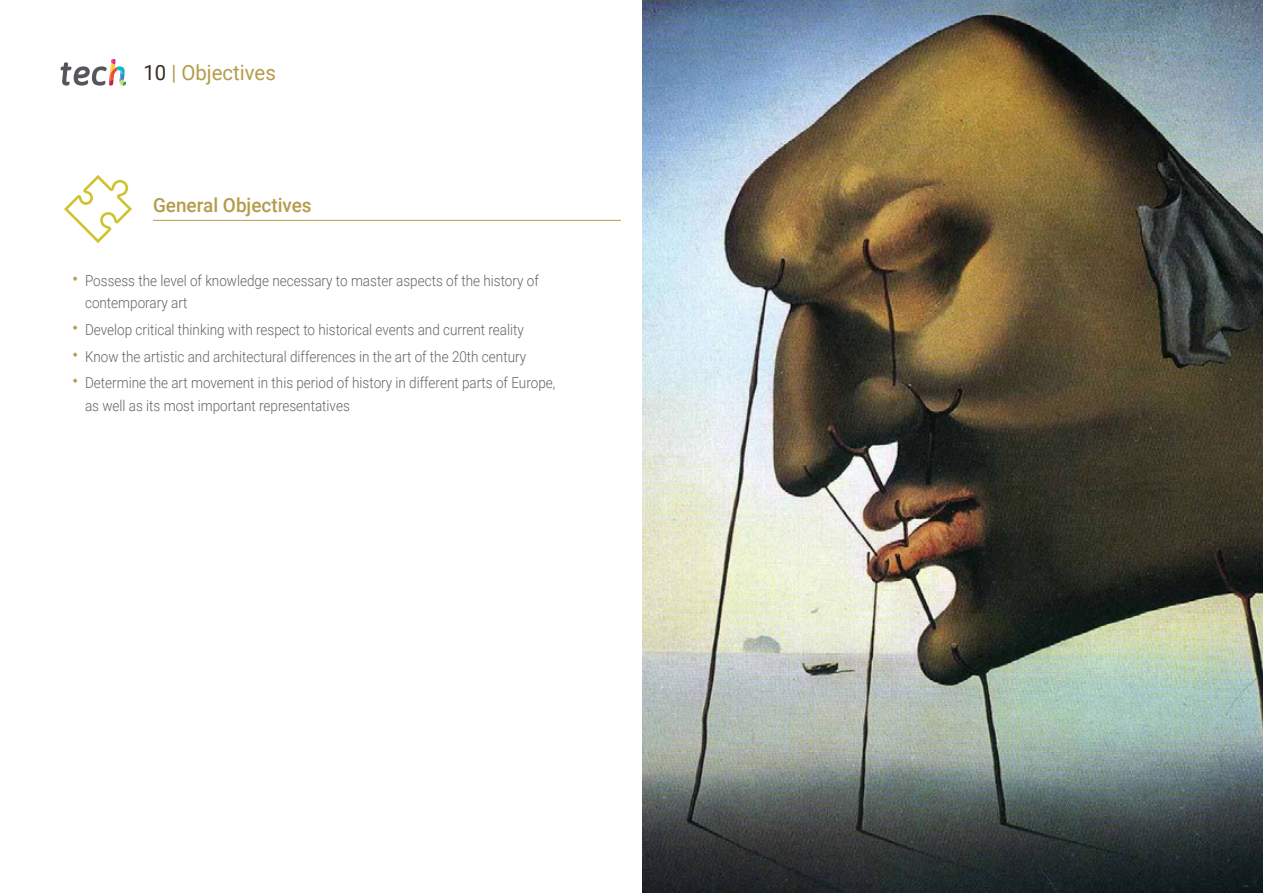
<style>
.page{position:relative;width:1263px;height:893px;background:#fff}
.page>*{position:absolute;margin:0;border:0;box-sizing:border-box;transform-origin:0 0}
.t1{font:21px "Roboto";color:#b49c4b}
.t2{font:500 19.5px "Roboto";color:#b49c4b}
.t3{font:300 15px/26.7px "Roboto";color:#61646a;scale:.9 1}
.s1{color:#312e20}
</style>
<div class="page">
<hr style="left:153px;top:220px;width:468px;height:1px;background:#b49c4b">
<svg style="left:64px;top:175px;width:68px;height:68px"></svg>
<img style="left:642px;top:0;width:621px;height:893px">
<svg style="left:61px;top:59px;width:65px;height:27px"></svg>
<h1 class="t1" style="left:144px;top:57px;width:134px"><span class="s1">10</span> | Objectives</h1>
<h2 class="t2" style="left:153px;top:191px;width:160px">General Objectives</h2>
<p class="t3" style="left:85px;top:268px;width:506px;line-height:22.5px">Possess the level of knowledge necessary to master aspects of the history of contemporary art</p>
<p class="t3" style="left:85px;top:316px;width:524px">Develop critical thinking with respect to historical events and current reality<br>Know the artistic and architectural differences in the art of the 20th century<br>Determine the art movement in this period of history in different parts of Europe,</p>
<p class="t3" style="left:85px;top:392px;width:296px">as well as its most important representatives</p>
</div>
